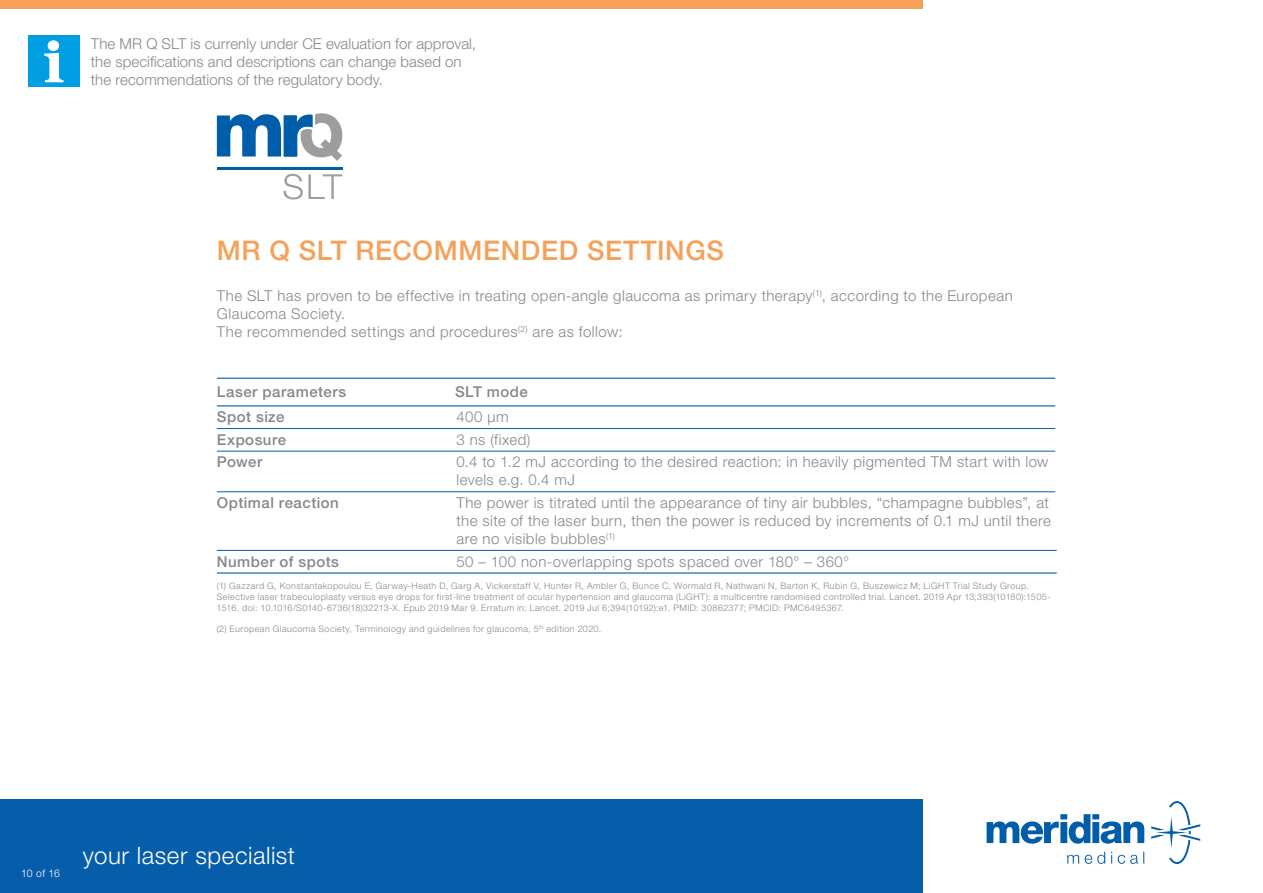
<style>
.page{position:relative;width:1263px;height:893px;background:#fff}
.page>*{position:absolute;margin:0;border:0;box-sizing:border-box;transform-origin:0 0}
.t1{font:500 27px "Helvetica Neue LTW1 G";letter-spacing:.025em;color:#f5a15a}
.t2{font:300 24px "Helvetica Neue LTW1 G";letter-spacing:.02em;color:#fff}
.t3{font:300 15px/18px "Helvetica Neue LTW1 G";letter-spacing:.03em;color:#878787}
.t4{font:300 15px/18px "Helvetica Neue LTW1 G";letter-spacing:.005em;color:#878787}
.t5{font:500 15px "Helvetica Neue LTW1 G";letter-spacing:.035em;color:#878787}
.t6{font:300 10.5px "Helvetica Neue LTW1 G";color:#fff}
.t7{font:300 9px/10.8px "Helvetica Neue LTW1 G";letter-spacing:.05em;color:#878787}
</style>
<div class="page">
<svg style="left:986px;top:801px;width:214px;height:63px"></svg>
<div style="left:0;top:799px;width:923px;height:94px;background:#065da9"></div>
<div style="left:0;top:0;width:923px;height:9px;background:#f5a15a"></div>
<div style="left:28px;top:36px;width:51px;height:51px;background:#009fe3"></div>
<svg style="left:44px;top:40px;width:19px;height:42px"></svg>
<svg style="left:217px;top:113px;width:125px;height:48px"></svg>
<hr style="left:217px;top:167px;width:125px;height:2px;background:#005da9">
<svg style="left:283px;top:174px;width:59px;height:25px"></svg>
<hr style="left:217px;top:378px;width:238px;height:1px;background:#065da9">
<hr style="left:455px;top:378px;width:600px;height:1px;background:#065da9">
<hr style="left:217px;top:405px;width:238px;height:1px;background:#065da9">
<hr style="left:455px;top:405px;width:600px;height:1px;background:#065da9">
<hr style="left:217px;top:572px;width:238px;height:2px;background:#065da9">
<hr style="left:455px;top:572px;width:602px;height:2px;background:#065da9">
<hr style="left:217px;top:428px;width:238px;height:1px;background:#065da9">
<hr style="left:455px;top:428px;width:600px;height:1px;background:#065da9">
<hr style="left:217px;top:451px;width:238px;height:1px;background:#065da9">
<hr style="left:455px;top:451px;width:600px;height:1px;background:#065da9">
<hr style="left:217px;top:491px;width:238px;height:1px;background:#065da9">
<hr style="left:455px;top:491px;width:600px;height:1px;background:#065da9">
<hr style="left:217px;top:550px;width:238px;height:1px;background:#065da9">
<hr style="left:455px;top:550px;width:602px;height:1px;background:#065da9">
<h3 class="t4" style="left:91px;top:34px;width:387px">The MR Q SLT is currenly under CE evaluation for approval, the specifications and descriptions can change based on the recommendations of the regulatory body.</h3>
<h1 class="t1" style="left:217px;top:234px;width:509px">MR Q SLT RECOMMENDED SETTINGS</h1>
<h3 class="t3" style="left:217px;top:286px;width:797px">The SLT has proven to be effective in treating open-angle glaucoma as primary therapy<sup>(1)</sup>, according to the European<br>Glaucoma Society.<br>The recommended settings and procedures<sup>(2)</sup> are as follow:</h3>
<h3 class="t5" style="left:217px;top:383px;width:131px">Laser parameters</h3>
<h3 class="t5" style="left:455px;top:383px;width:74px">SLT mode</h3>
<h3 class="t5" style="left:217px;top:408px;width:69px">Spot size</h3>
<h3 class="t3" style="left:456px;top:408px;width:54px">400 μm</h3>
<h3 class="t5" style="left:217px;top:430px;width:71px">Exposure</h3>
<h3 class="t3" style="left:456px;top:430px;width:75px">3 ns (fixed)</h3>
<h3 class="t5" style="left:217px;top:453px;width:47px">Power</h3>
<h3 class="t3" style="left:456px;top:453px;width:593px">0.4 to 1.2 mJ according to the desired reaction: in heavily pigmented TM start with low levels e.g. 0.4 mJ</h3>
<h3 class="t5" style="left:217px;top:494px;width:124px">Optimal reaction</h3>
<h3 class="t3" style="left:456px;top:494px;width:596px">The power is titrated until the appearance of tiny air bubbles, “champagne bubbles”, at the site of the laser burn, then the power is reduced by increments of 0.1 mJ until there are no visible bubbles<sup>(1)</sup></h3>
<h3 class="t5" style="left:217px;top:552px;width:124px">Number of spots</h3>
<h3 class="t3" style="left:456px;top:552px;width:394px">50 – 100 non-overlapping spots spaced over 180° – 360°</h3>
<p class="t7" style="left:217px;top:580px;width:835px">(1) Gazzard G, Konstantakopoulou E, Garway-Heath D, Garg A, Vickerstaff V, Hunter R, Ambler G, Bunce C, Wormald R, Nathwani N, Barton K, Rubin G, Buszewicz M; LiGHT Trial Study Group.<br>Selective laser trabeculoplasty versus eye drops for first-line treatment of ocular hypertension and glaucoma (LiGHT): a multicentre randomised controlled trial. Lancet. 2019 Apr 13;393(10180):1505-<br>1516. doi: 10.1016/S0140-6736(18)32213-X. Epub 2019 Mar 9. Erratum in: Lancet. 2019 Jul 6;394(10192):e1. PMID: 30862377; PMCID: PMC6495367.</p>
<p class="t7" style="left:217px;top:624px;width:386px">(2) European Glaucoma Society, Terminology and guidelines for glaucoma, 5<sup>th</sup> edition 2020.</p>
<p class="t6" style="left:21px;top:867px;width:40px">10 of 16</p>
<h2 class="t2" style="left:83px;top:841px;width:214px">your laser specialist</h2>
</div>
